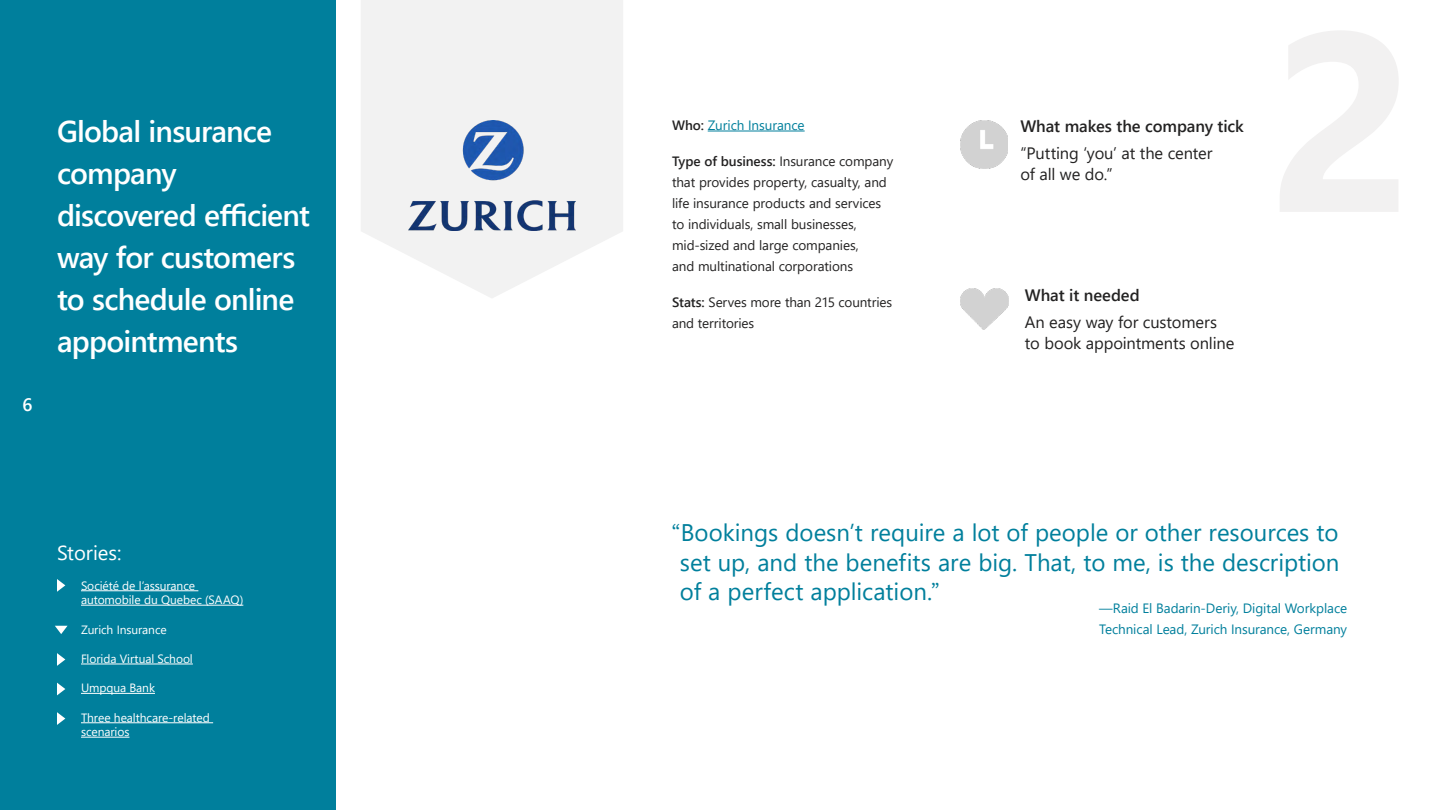
<style>
.page{position:relative;width:1440px;height:810px;background:#fff}
.page>*{position:absolute;margin:0;border:0;box-sizing:border-box;transform-origin:0 0}
.t1{font:600 30px/42px "Segoe UI";letter-spacing:-.025em;color:#fff}
.t2{font:24px/29.2px "Segoe UI";color:#007f9c;text-align:justify}
.t3{font:20.25px "Segoe UI";color:#fff}
.t4{font:600 18px "Segoe UI";color:#fff}
.t5{font:16.5px/21px "Segoe UI";letter-spacing:-.01em;color:#232222}
.t6{font:600 16.5px "Segoe UI";letter-spacing:-.005em;color:#232222}
.t7{font:13.5px/21px "Segoe UI";letter-spacing:-.01em;color:#232222}
.t8{font:13.5px/21px "Segoe UI";letter-spacing:-.01em;color:#007f9c}
.t9{font:12px/14.4px "Segoe UI";letter-spacing:-.005em;color:#fff}
.s1{font-weight:600;color:#232222}
.s2{font-weight:600}
</style>
<div class="page">
<svg style="left:361px;top:0;width:262px;height:298px;fill:#f2f2f2"></svg>
<div style="left:0;top:0;width:336px;height:810px;background:#007f9c"></div>
<hr style="left:708px;top:131px;width:97px;height:1px;background:#007f9c">
<img style="left:409px;top:120px;width:166px;height:111px">
<img style="left:960px;top:289px;width:48px;height:40px">
<img style="left:960px;top:120px;width:48px;height:48px">
<hr style="left:81px;top:590px;width:117px;height:1px;background:#fff">
<hr style="left:81px;top:605px;width:162px;height:1px;background:#fff">
<hr style="left:81px;top:664px;width:112px;height:1px;background:#fff">
<hr style="left:81px;top:693px;width:74px;height:1px;background:#fff">
<hr style="left:81px;top:722px;width:132px;height:1px;background:#fff">
<hr style="left:81px;top:737px;width:48px;height:1px;background:#fff">
<svg style="left:57px;top:579px;width:8px;height:13px"></svg>
<svg style="left:55px;top:626px;width:13px;height:8px"></svg>
<svg style="left:57px;top:653px;width:8px;height:13px"></svg>
<svg style="left:57px;top:683px;width:8px;height:12px"></svg>
<svg style="left:57px;top:712px;width:8px;height:13px"></svg>
<h3 class="t4" style="left:22px;top:388px;width:12px">6</h3>
<h1 class="t1" style="left:57px;top:108px;width:254px">Global insurance company discovered efficient way for customers to schedule online appointments</h1>
<p class="t6" style="left:1020px;top:111px;width:225px">What makes the company tick</p>
<p class="t8" style="left:672px;top:113px;width:134px"><span class="s1">Who:</span> Zurich Insurance</p>
<p class="t7" style="left:672px;top:149px;width:223px"><span class="s2">Type of business:</span> Insurance company that provides property, casualty, and life insurance products and services to individuals, small businesses, mid-sized and large companies,<br>and multinational corporations</p>
<p class="t7" style="left:672px;top:290px;width:222px"><span class="s2">Stats:</span> Serves more than 215 countries and territories</p>
<p class="t5" style="left:1020px;top:141px;width:194px">“Putting ‘you’ at the center of all we do.”</p>
<p class="t6" style="left:1025px;top:280px;width:116px">What it needed</p>
<p class="t5" style="left:1025px;top:310px;width:211px">An easy way for customers to book appointments online</p>
<h3 class="t3" style="left:57px;top:534px;width:66px">Stories:</h3>
<p class="t9" style="left:81px;top:577px;width:164px">Société de l’assurance automobile du Quebec (SAAQ)</p>
<p class="t9" style="left:81px;top:621px;width:87px">Zurich Insurance</p>
<p class="t9" style="left:81px;top:650px;width:113px">Florida Virtual School</p>
<p class="t9" style="left:81px;top:680px;width:76px">Umpqua Bank</p>
<p class="t9" style="left:81px;top:709px;width:130px">Three healthcare-related scenarios</p>
<h2 class="t2" style="left:680px;top:516px;width:661px;text-indent:-8px">“Bookings doesn’t require a lot of people or other resources to set up, and the benefits are big. That, to me, is the description of a perfect application.”</h2>
<p class="t8" style="left:1099px;top:596px;width:250px">—Raid El Badarin-Deriy, Digital Workplace<br>Technical Lead, Zurich Insurance, Germany</p>
</div>
